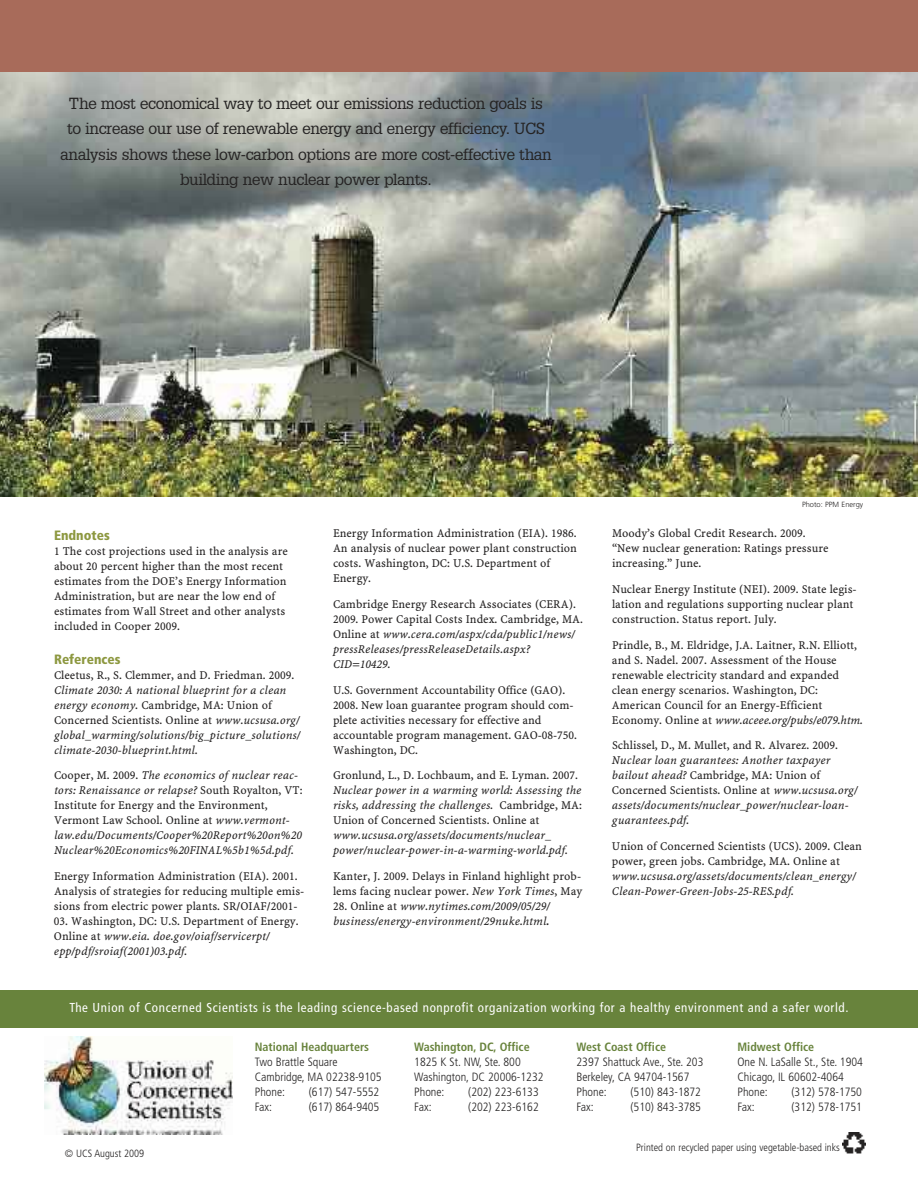
<style>
.page{position:relative;width:918px;height:1188px;background:#fff}
.page>*{position:absolute;margin:0;border:0;box-sizing:border-box;transform-origin:0 0}
.t1{font:15.75px/25.5px "Glypha LT Std";letter-spacing:-.03em;color:#252323;text-align:center}
.t2{font:900 condensed 13.5px "Frutiger LT Std";color:#8d9840}
.t3{font:condensed 13.05px "Frutiger LT Std";letter-spacing:.05em;color:#fff}
.t4{font:12px/15px "Minion Web Pro";color:#252323}
.t5{font:italic 12px/15px "Minion Web Pro";color:#252323}
.t6{font:300 condensed 12px/15px "Frutiger LT Std";color:#252323}
.t7{font:700 condensed 12px "Frutiger LT Std";color:#68833c}
.t8{font:300 condensed 10.5px "Frutiger LT Std";color:#252323}
.t9{font:300 7.5px "Frutiger LT Std";color:#252323}
.s1{font-style:normal}
.s2{font-style:italic}
.s3{font-size:13.5px}
</style>
<div class="page">
<img style="left:0;top:71px;width:918px;height:426px">
<div style="left:0;top:991px;width:918px;height:37px;background:#68833c"></div>
<div style="left:0;top:0;width:918px;height:71px;background:#a86b5a"></div>
<img style="left:45px;top:1037px;width:187px;height:97px">
<img style="left:843px;top:1132px;width:23px;height:22px">
<p class="t1" style="left:60px;top:92px;width:493px">The most economical way to meet our emissions reduction goals is to increase our use of renewable energy and energy efficiency. UCS analysis shows these low-carbon options are more cost-effective than building new nuclear power plants.</p>
<p class="t2" style="left:54px;top:530px;width:57px">Endnotes</p>
<p class="t4" style="left:54px;top:545px;width:235px">1 The cost projections used in the analysis are about 20 percent higher than the most recent estimates from the DOE’s Energy Information Administration, but are near the low end of estimates from Wall Street and other analysts included in Cooper 2009.</p>
<p class="t2" style="left:54px;top:653px;width:68px">References</p>
<p class="t4" style="left:54px;top:668px;width:242px">Cleetus, R., S. Clemmer, and D. Friedman. 2009.</p>
<p class="t5" style="left:54px;top:683px;width:248px">Climate 2030: A national blueprint for a clean energy economy. <span class="s1">Cambridge, MA: Union of Concerned Scientists. Online at</span> www.ucsusa.org/ global_warming/solutions/big_picture_solutions/ climate-2030-blueprint.html.</p>
<p class="t5" style="left:54px;top:769px;width:250px"><span class="s1">Cooper, M. 2009.</span> The economics of nuclear reac&shy;tors: Renaissance or relapse? <span class="s1">South Royalton, VT:<br>Institute for Energy and the Environment, Vermont Law School. Online at</span> www.vermont&shy;law.edu/Documents/Cooper%20Report%20on%20<br>Nuclear%20Economics%20FINAL%5b1%5d.pdf.</p>
<p class="t4" style="left:54px;top:870px;width:252px">Energy Information Administration (EIA). 2001.<br>Analysis of strategies for reducing multiple emis&shy;sions from electric power plants. SR/OIAF/2001-</p>
<p class="t5" style="left:54px;top:915px;width:246px"><span class="s1">03. Washington, DC: U.S. Department of Energy.<br>Online at</span> www.eia. doe.gov/oiaf/servicerpt/ epp/pdf/sroiaf(2001)03.pdf.</p>
<p class="t4" style="left:333px;top:527px;width:246px">Energy Information Administration (EIA). 1986.<br>An analysis of nuclear power plant construction costs. Washington, DC: U.S. Department of Energy.</p>
<p class="t4" style="left:333px;top:598px;width:251px">Cambridge Energy Research Associates (CERA).<br>2009. Power Capital Costs Index. Cambridge, MA.<br>Online at <span class="s2">www.cera.com/aspx/cda/public1/news/ pressReleases/pressReleaseDetails.aspx?<br>CID=10429.</span></p>
<p class="t4" style="left:333px;top:683px;width:245px">U.S. Government Accountability Office (GAO).<br>2008. New loan guarantee program should com&shy;plete activities necessary for effective and accountable program management. GAO-08-750.<br>Washington, DC.</p>
<p class="t4" style="left:333px;top:769px;width:247px">Gronlund, L., D. Lochbaum, and E. Lyman. 2007.</p>
<p class="t5" style="left:333px;top:784px;width:250px;text-align:justify">Nuclear power in a warming world: Assessing the risks, addressing the challenges. <span class="s1">Cambridge, MA:<br>Union of Concerned Scientists. Online at</span></p>
<p class="t5" style="left:333px;top:829px;width:236px">www.ucsusa.org/assets/documents/nuclear_ power/nuclear-power-in-a-warming-world.pdf.</p>
<p class="t4" style="left:333px;top:870px;width:251px">Kanter, J. 2009. Delays in Finland highlight prob&shy;lems facing nuclear power. <span class="s2">New York Times</span>, May</p>
<p class="t5" style="left:333px;top:900px;width:218px"><span class="s1">28. Online at</span> www.nytimes.com/2009/05/29/ business/energy-environment/29nuke.html<span class="s3">.</span></p>
<p class="t9" style="left:802px;top:501px;width:63px">Photo: PPM Energy</p>
<p class="t4" style="left:612px;top:527px;width:218px">Moody’s Global Credit Research. 2009. “New nuclear generation: Ratings pressure increasing.” June.</p>
<p class="t4" style="left:612px;top:583px;width:246px">Nuclear Energy Institute (NEI). 2009. State legis&shy;lation and regulations supporting nuclear plant construction. Status report. July.</p>
<p class="t4" style="left:612px;top:638px;width:252px">Prindle, B., M. Eldridge, J.A. Laitner, R.N. Elliott, and S. Nadel. 2007. Assessment of the House renewable electricity standard and expanded clean energy scenarios. Washington, DC:<br>American Council for an Energy-Efficient Economy. Online at <span class="s2">www.aceee.org/pubs/e079.htm.</span></p>
<p class="t4" style="left:612px;top:739px;width:228px">Schlissel, D., M. Mullet, and R. Alvarez. 2009.</p>
<p class="t5" style="left:612px;top:754px;width:247px">Nuclear loan guarantees: Another taxpayer bailout ahead? <span class="s1">Cambridge, MA: Union of Concerned Scientists. Online at</span> www.ucsusa.org/ assets/documents/nuclear_power/nuclear-loan&shy;guarantees.pdf.</p>
<p class="t4" style="left:612px;top:840px;width:252px">Union of Concerned Scientists (UCS). 2009. Clean power, green jobs. Cambridge, MA. Online at</p>
<p class="t5" style="left:612px;top:870px;width:245px">www.ucsusa.org/assets/documents/clean_energy/<br>Clean-Power-Green-Jobs-25-RES.pdf.</p>
<p class="t3" style="left:69px;top:1002px;width:781px">The Union of Concerned Scientists is the leading science-based nonprofit organization working for a healthy environment and a safer world.</p>
<p class="t7" style="left:577px;top:1042px;width:91px">West Coast Office</p>
<p class="t6" style="left:577px;top:1055px;width:128px">2397 Shattuck Ave., Ste. 203<br>Berkeley, CA 94704-1567<br>Phone:</p>
<p class="t7" style="left:414px;top:1042px;width:117px">Washington, DC, Office</p>
<p class="t6" style="left:414px;top:1055px;width:131px">1825 K St. NW, Ste. 800<br>Washington, DC 20006-1232<br>Phone:</p>
<p class="t7" style="left:738px;top:1042px;width:78px">Midwest Office</p>
<p class="t6" style="left:738px;top:1055px;width:127px">One N. LaSalle St., Ste. 1904<br>Chicago, IL 60602-4064<br>Phone:</p>
<p class="t7" style="left:255px;top:1042px;width:116px">National Headquarters</p>
<p class="t6" style="left:255px;top:1055px;width:128px">Two Brattle Square<br>Cambridge, MA 02238-9105<br>Phone:</p>
<p class="t6" style="left:468px;top:1085px;width:72px">(202) 223-6133</p>
<p class="t6" style="left:792px;top:1085px;width:72px">(312) 578-1750</p>
<p class="t6" style="left:309px;top:1085px;width:72px">(617) 547-5552</p>
<p class="t6" style="left:631px;top:1085px;width:72px">(510) 843-1872</p>
<p class="t8" style="left:65px;top:1149px;width:81px">© UCS August 2009</p>
<p class="t6" style="left:255px;top:1100px;width:19px">Fax:</p>
<p class="t6" style="left:309px;top:1100px;width:72px">(617) 864-9405</p>
<p class="t6" style="left:414px;top:1100px;width:19px">Fax:</p>
<p class="t6" style="left:468px;top:1100px;width:72px">(202) 223-6162</p>
<p class="t6" style="left:577px;top:1100px;width:19px">Fax:</p>
<p class="t6" style="left:631px;top:1100px;width:72px">(510) 843-3785</p>
<p class="t6" style="left:738px;top:1100px;width:19px">Fax:</p>
<p class="t6" style="left:792px;top:1100px;width:72px">(312) 578-1751</p>
<p class="t8" style="left:636px;top:1143px;width:205px">Printed on recycled paper using vegetable-based inks</p>
</div>
